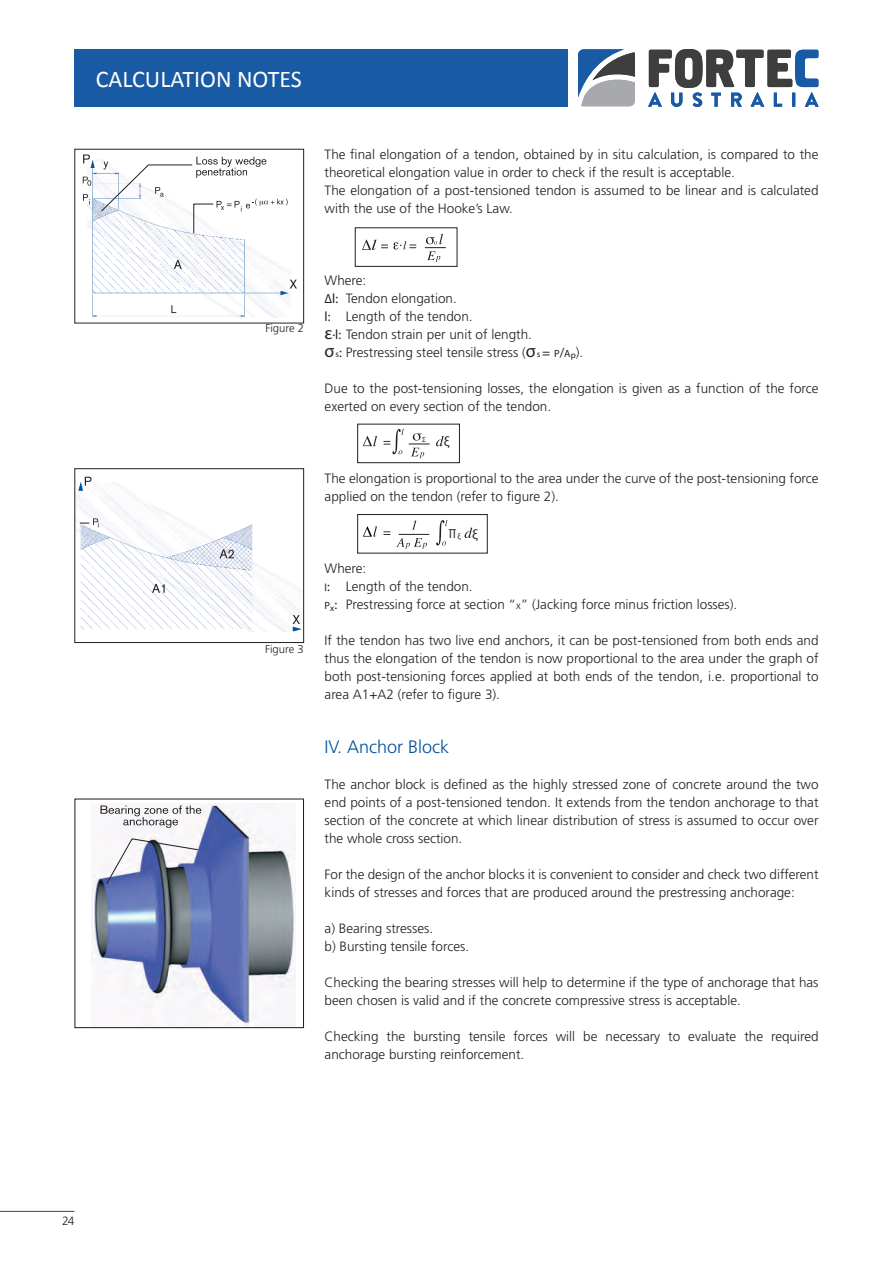
<style>
.page{position:relative;width:893px;height:1263px;background:#fff}
.page>*{position:absolute;margin:0;border:0;box-sizing:border-box;transform-origin:0 0}
.t1{font:24px "Calibri";color:#fff}
.t2{font:300 18px "Frutiger LT Std";color:#01529b}
.t3{font:300 13.5px/18px "Frutiger LT Std";color:#231f20}
.t4{font:13.5px "Myriad Pro";color:#231f20}
.t5{font:300 12px "Frutiger LT Std";color:#231f20}
.t6{font:12px "Myriad Pro";color:#231f20}
.t7{font:300 11.25px "Frutiger LT Std";color:#231f20}
.t8{font:7.8px "Myriad Pro";color:#231f20}
.t9{font:7.05px "Myriad Pro";color:#231f20}
.s1{font-family:"Myriad Pro";font-weight:400}
.s2{font-family:"Myriad Pro";font-weight:400;font-size:18px}
.s3{font-family:"Myriad Pro";font-weight:400;font-size:9px}
.s4{font-family:"Myriad Pro";font-weight:400;font-size:10.5px}
.s5{font-size:13.5px}
.s6{font-size:10.5px}
</style>
<div class="page">
<svg style="left:578px;top:49px;width:57px;height:57px"></svg>
<svg style="left:648px;top:49px;width:170px;height:57px"></svg>
<div style="left:357px;top:424px;width:103px;height:39px;border:1px solid #231f20"></div>
<svg style="left:363px;top:436px;width:14px;height:10px"></svg>
<svg style="left:436px;top:436px;width:8px;height:10px"></svg>
<svg style="left:383px;top:429px;width:47px;height:29px"></svg>
<div style="left:355px;top:228px;width:102px;height:39px;border:1px solid #231f20"></div>
<svg style="left:362px;top:240px;width:26px;height:10px"></svg>
<svg style="left:394px;top:241px;width:22px;height:8px"></svg>
<div style="left:357px;top:514px;width:130px;height:39px;border:1px solid #231f20"></div>
<svg style="left:363px;top:526px;width:14px;height:11px"></svg>
<svg style="left:383px;top:531px;width:7px;height:4px"></svg>
<svg style="left:412px;top:520px;width:4px;height:9px"></svg>
<hr style="left:399px;top:534px;width:30px;height:1px;background:#231f20">
<svg style="left:396px;top:538px;width:31px;height:11px"></svg>
<svg style="left:465px;top:527px;width:7px;height:11px"></svg>
<svg style="left:436px;top:520px;width:11px;height:25px"></svg>
<img style="left:88px;top:159px;width:203px;height:159px">
<svg style="left:83px;top:177px;width:8px;height:9px"></svg>
<svg style="left:83px;top:154px;width:7px;height:9px"></svg>
<svg style="left:290px;top:280px;width:7px;height:8px"></svg>
<svg style="left:174px;top:260px;width:8px;height:9px"></svg>
<svg style="left:171px;top:305px;width:5px;height:8px"></svg>
<svg style="left:83px;top:194px;width:7px;height:11px"></svg>
<svg style="left:101px;top:157px;width:187px;height:76px"></svg>
<img style="left:77px;top:482px;width:225px;height:149px">
<div style="left:74px;top:468px;width:230px;height:175px;border:1px solid #231f20"></div>
<svg style="left:152px;top:584px;width:13px;height:9px"></svg>
<svg style="left:220px;top:549px;width:14px;height:9px"></svg>
<svg style="left:293px;top:615px;width:7px;height:9px"></svg>
<svg style="left:80px;top:518px;width:19px;height:9px"></svg>
<svg style="left:85px;top:477px;width:7px;height:9px"></svg>
<svg style="left:74px;top:798px;width:230px;height:231px"></svg>
<svg style="left:100px;top:805px;width:101px;height:23px"></svg>
<svg style="left:425px;top:234px;width:21px;height:28px"></svg>
<div style="left:74px;top:49px;width:494px;height:57px;background:#185aa3"></div>
<hr style="left:0;top:1211px;width:74px;height:1px;background:#0155a5">
<h1 class="t1" style="left:96px;top:64px;width:208px">CALCULATION NOTES</h1>
<p class="t3" style="left:325px;top:145px;width:495px">The final elongation of a tendon, obtained by in situ calculation, is compared to the theoretical elongation value in order to check if the result is acceptable.<br>The elongation of a post-tensioned tendon is assumed to be linear and is calculated with the use of the Hooke’s Law.</p>
<p class="t7" style="left:265px;top:322px;width:40px">Figure 2</p>
<p class="t7" style="left:265px;top:642px;width:40px">Figure 3</p>
<p class="t3" style="left:325px;top:271px;width:260px">Where:<br><span class="s1">∆l:</span> Tendon elongation.<br><span class="s1">l:</span> Length of the tendon.<br><span class="s2">ε</span><sup>.</sup><span class="s1">l:</span> Tendon strain per unit of length.<br><span class="s2">σ</span><span class="s3">s</span><span class="s1">:</span> Prestressing steel tensile stress (<span class="s2">σ</span><span class="s3">s</span> = <span class="s4">P</span><span class="s1">/</span><span class="s4">A</span><sub>p</sub>).</p>
<p class="t3" style="left:325px;top:379px;width:495px">Due to the post-tensioning losses, the elongation is given as a function of the force exerted on every section of the tendon.</p>
<p class="t9" style="left:422px;top:435px;width:5px">Σ</p>
<p class="t4" style="left:444px;top:434px;width:7px">ξ</p>
<p class="t3" style="left:325px;top:469px;width:495px">The elongation is proportional to the area under the curve of the post-tensioning force applied on the tendon (refer to figure 2).</p>
<p class="t6" style="left:449px;top:525px;width:9px">∏</p>
<p class="t8" style="left:457px;top:532px;width:22px">ξ <span class="s5">ξ</span></p>
<p class="t3" style="left:325px;top:559px;width:414px">Where:<br><span class="s4">l</span><span class="s1">:</span> Length of the tendon.<br><span class="s4">P</span><sub>x</sub><span class="s1">:</span> Prestressing force at section “<span class="s6">x</span>” (Jacking force minus friction losses).</p>
<p class="t3" style="left:325px;top:631px;width:495px;text-align:justify">If the tendon has two live end anchors, it can be post-tensioned from both ends and thus the elongation of the tendon is now proportional to the area under the graph of both post-tensioning forces applied at both ends of the tendon, i.e. proportional to area A1+A2 (refer to figure 3).</p>
<h2 class="t2" style="left:325px;top:737px;width:126px">IV. Anchor Block</h2>
<p class="t3" style="left:325px;top:775px;width:495px;text-align:justify">The anchor block is defined as the highly stressed zone of concrete around the two end points of a post-tensioned tendon. It extends from the tendon anchorage to that section of the concrete at which linear distribution of stress is assumed to occur over the whole cross section.</p>
<p class="t3" style="left:325px;top:865px;width:495px">For the design of the anchor blocks it is convenient to consider and check two different kinds of stresses and forces that are produced around the prestressing anchorage:</p>
<p class="t3" style="left:325px;top:919px;width:146px">a) Bearing stresses.<br>b) Bursting tensile forces.</p>
<p class="t3" style="left:325px;top:973px;width:495px">Checking the bearing stresses will help to determine if the type of anchorage that has been chosen is valid and if the concrete compressive stress is acceptable.</p>
<p class="t3" style="left:325px;top:1027px;width:495px">Checking the bursting tensile forces will be necessary to evaluate the required anchorage bursting reinforcement.</p>
<p class="t5" style="left:62px;top:1213px;width:14px">24</p>
</div>
